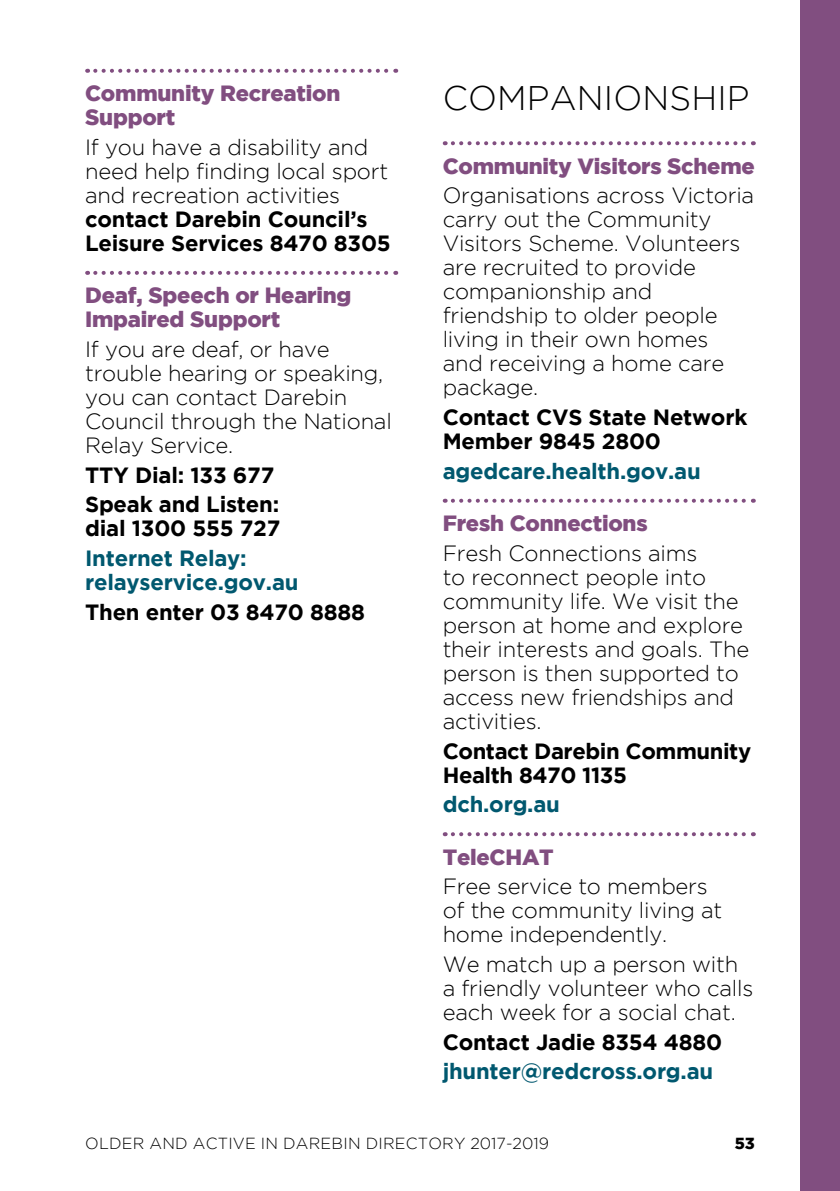
<style>
.page{position:relative;width:840px;height:1191px;background:#fff}
.page>*{position:absolute;margin:0;border:0;box-sizing:border-box;transform-origin:0 0}
.t1{font:300 34px "Gotham";letter-spacing:.005em;color:#000}
.t2{font:300 22px/24px "Gotham";letter-spacing:-.01em;color:#000}
.t3{font:700 22px/24px "Gotham";letter-spacing:-.01em;color:#000}
.t4{font:900 22px/24px "Gotham";letter-spacing:-.01em;color:#814e80}
.t5{font:700 22px/24px "Gotham";letter-spacing:-.01em;color:#00586f}
.t6{font:300 16px "Gotham";letter-spacing:.015em;color:#000}
.t7{font:900 16px "Gotham";color:#000}
</style>
<div class="page">
<div style="left:799px;top:0;width:40px;height:1191px;background:#814e80"></div>
<svg style="left:95px;top:69px;width:301px;height:4px"></svg>
<svg style="left:95px;top:271px;width:301px;height:4px"></svg>
<svg style="left:452px;top:141px;width:301px;height:4px"></svg>
<svg style="left:452px;top:499px;width:301px;height:4px"></svg>
<svg style="left:452px;top:832px;width:301px;height:4px"></svg>
<p class="t4" style="left:85px;top:81px;width:256px">Community Recreation<br>Support</p>
<p class="t2" style="left:85px;top:135px;width:304px">If you have a disability and need help finding local sport and recreation activities</p>
<p class="t3" style="left:85px;top:206px;width:307px">contact Darebin Council’s<br>Leisure Services 8470 8305</p>
<p class="t4" style="left:85px;top:283px;width:268px">Deaf, Speech or Hearing<br>Impaired Support</p>
<p class="t2" style="left:85px;top:337px;width:308px">If you are deaf, or have trouble hearing or speaking, you can contact Darebin<br>Council through the National<br>Relay Service.</p>
<p class="t3" style="left:85px;top:459px;width:195px;line-height:29.6px">TTY Dial: 133 677<br>Speak and Listen:</p>
<p class="t3" style="left:85px;top:516px;width:197px">dial 1300 555 727</p>
<p class="t5" style="left:85px;top:546px;width:215px">Internet Relay: relayservice.gov.au</p>
<p class="t3" style="left:85px;top:599px;width:281px">Then enter 03 8470 8888</p>
<h1 class="t1" style="left:442px;top:79px;width:308px">COMPANIONSHIP</h1>
<p class="t4" style="left:442px;top:153px;width:313px">Community Visitors Scheme</p>
<p class="t2" style="left:442px;top:183px;width:313px">Organisations across Victoria carry out the Community<br>Visitors Scheme. Volunteers are recruited to provide companionship and friendship to older people living in their own homes<br>and receiving a home care package.</p>
<p class="t3" style="left:442px;top:405px;width:306px">Contact CVS State Network<br>Member 9845 2800</p>
<p class="t5" style="left:442px;top:458px;width:259px">agedcare.health.gov.au</p>
<p class="t4" style="left:442px;top:511px;width:206px">Fresh Connections</p>
<p class="t2" style="left:442px;top:541px;width:308px">Fresh Connections aims<br>to reconnect people into community life. We visit the person at home and explore their interests and goals. The person is then supported to access new friendships and activities.</p>
<p class="t3" style="left:442px;top:738px;width:310px">Contact Darebin Community<br>Health 8470 1135</p>
<p class="t5" style="left:442px;top:792px;width:119px">dch.org.au</p>
<p class="t4" style="left:442px;top:844px;width:113px">TeleCHAT</p>
<p class="t2" style="left:442px;top:874px;width:281px">Free service to members of the community living at home independently.</p>
<p class="t2" style="left:442px;top:952px;width:312px">We match up a person with a friendly volunteer who calls each week for a social chat.</p>
<p class="t3" style="left:442px;top:1029px;width:281px">Contact Jadie 8354 4880</p>
<p class="t5" style="left:442px;top:1059px;width:272px">jhunter@redcross.org.au</p>
<p class="t6" style="left:85px;top:1135px;width:465px">OLDER AND ACTIVE IN DAREBIN DIRECTORY 2017-2019</p>
<p class="t7" style="left:734px;top:1134px;width:22px">53</p>
</div>
